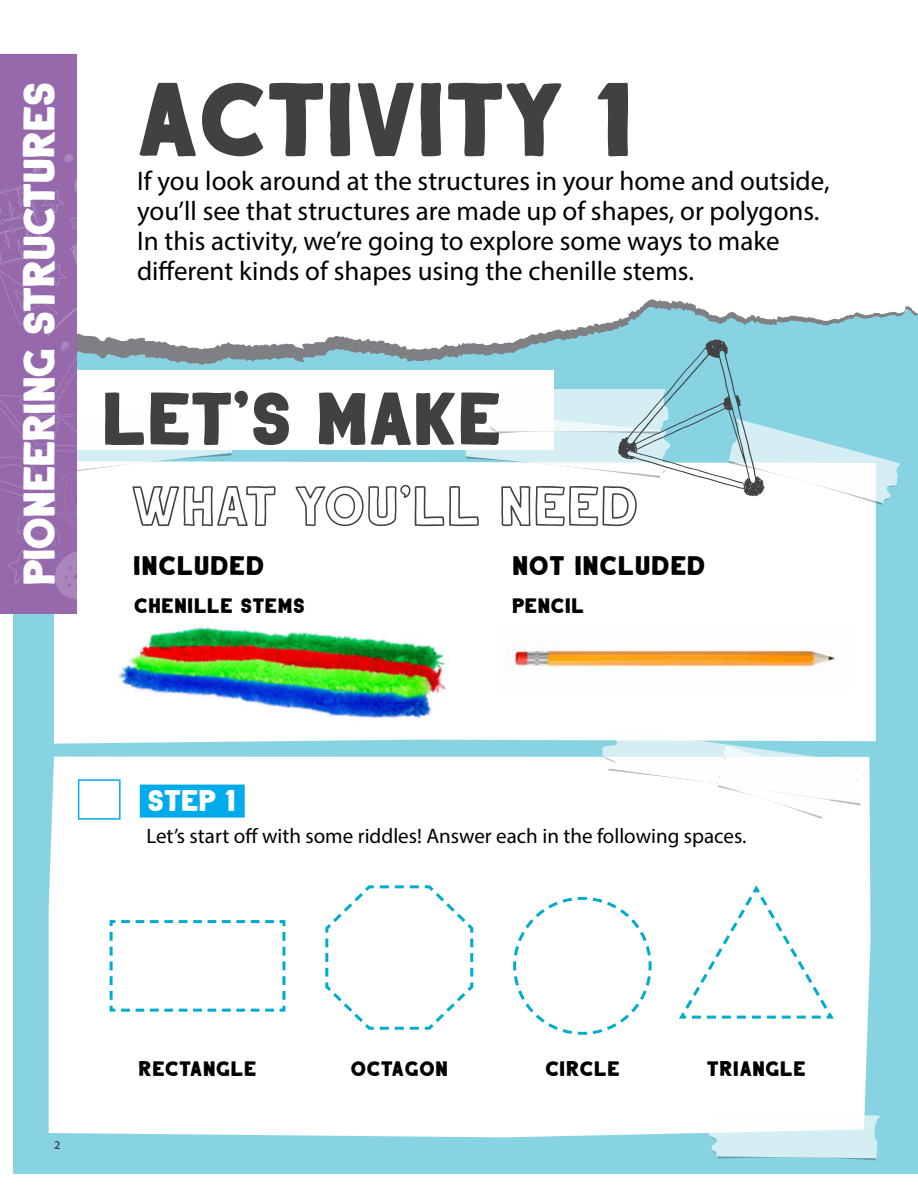
<style>
.page{position:relative;width:918px;height:1188px;background:#fff}
.page>*{position:absolute;margin:0;border:0;box-sizing:border-box;transform-origin:0 0}
.t1{font:105px "Anthology";letter-spacing:-.05em;color:#414042}
.t2{font:75px "Anthology";letter-spacing:-.05em;color:#414042}
.t3{font:57.15px "Anthology Outline";letter-spacing:-.05em;color:#414042}
.t4{font:44.7px "Anthology";letter-spacing:-.075em;color:#fff}
.t5{font:30px "Anthology";color:#fff}
.t6{font:27px/30px "Myriad Pro";color:#000}
.t7{font:27px "Anthology";letter-spacing:-.025em;color:#000}
.t8{font:21px "Myriad Pro";color:#000}
.t9{font:21px "Anthology";letter-spacing:-.025em;color:#000}
.t10{font:600 12px "Myriad Pro";color:#414653}
</style>
<div class="page">
<div style="left:14px;top:14px;width:904px;height:1160px;background:#88d3e2"></div>
<div style="left:49px;top:757px;width:822px;height:380px;background:#fff"></div>
<div style="left:43px;top:461px;width:833px;height:283px;background:#fff"></div>
<div style="left:77px;top:75px;width:841px;height:274px;background:#fff"></div>
<div style="left:0;top:0;width:918px;height:75px;background:#fff"></div>
<svg style="left:602px;top:728px;width:266px;height:91px;background:#f0f8fa"></svg>
<img style="left:501px;top:623px;width:351px;height:71px">
<img style="left:106px;top:512px;width:366px;height:328px">
<div style="left:140px;top:785px;width:105px;height:33px;background:#00abec"></div>
<div style="left:78px;top:779px;width:43px;height:41px;border:2px solid #00abec"></div>
<div style="left:54px;top:371px;width:500px;height:79px;background:#fff"></div>
<svg style="left:463px;top:339px;width:437px;height:166px"></svg>
<div style="left:0;top:54px;width:77px;height:559px;background:#9669ad"></div>
<svg style="left:0;top:152px;width:232px;height:448px"></svg>
<svg style="left:709px;top:1114px;width:171px;height:46px;background:#daeff4"></svg>
<div style="left:324px;top:884px;width:151px;height:147px;background:#fff"></div>
<div style="left:512px;top:895px;width:141px;height:141px;background:#fff"></div>
<div style="left:676px;top:882px;width:160px;height:138px;background:#fff"></div>
<svg style="left:108px;top:919px;width:179px;height:94px;background:#f0fafc"></svg>
<h3 class="t4" style="left:5px;top:587px;width:508px;rotate:-90deg">PIONEERING STRUCTURES</h3>
<h1 class="t1" style="left:134px;top:39px;width:502px">ACTIVITY 1</h1>
<p class="t6" style="left:137px;top:165px;width:694px">If you look around at the structures in your home and outside, you’ll see that structures are made up of shapes, or polygons.<br>In this activity, we’re going to explore some ways to make different kinds of shapes using the chenille stems.</p>
<h2 class="t2" style="left:100px;top:362px;width:405px">LET’S MAKE</h2>
<h3 class="t3" style="left:129px;top:462px;width:513px">WHAT YOU’LL NEED</h3>
<p class="t7" style="left:132px;top:545px;width:134px">INCLUDED</p>
<p class="t7" style="left:511px;top:545px;width:196px">NOT INCLUDED</p>
<p class="t9" style="left:133px;top:589px;width:174px">CHENILLE STEMS</p>
<p class="t9" style="left:511px;top:589px;width:75px">PENCIL</p>
<p class="t5" style="left:147px;top:777px;width:91px">STEP 1</p>
<p class="t8" style="left:147px;top:823px;width:602px">Let’s start off with some riddles! Answer each in the following spaces.</p>
<p class="t10" style="left:54px;top:1138px;width:8px">2</p>
<p class="t9" style="left:138px;top:1053px;width:120px">RECTANGLE</p>
<p class="t9" style="left:350px;top:1053px;width:100px">OCTAGON</p>
<p class="t9" style="left:545px;top:1053px;width:77px">CIRCLE</p>
<p class="t9" style="left:707px;top:1053px;width:101px">TRIANGLE</p>
</div>
